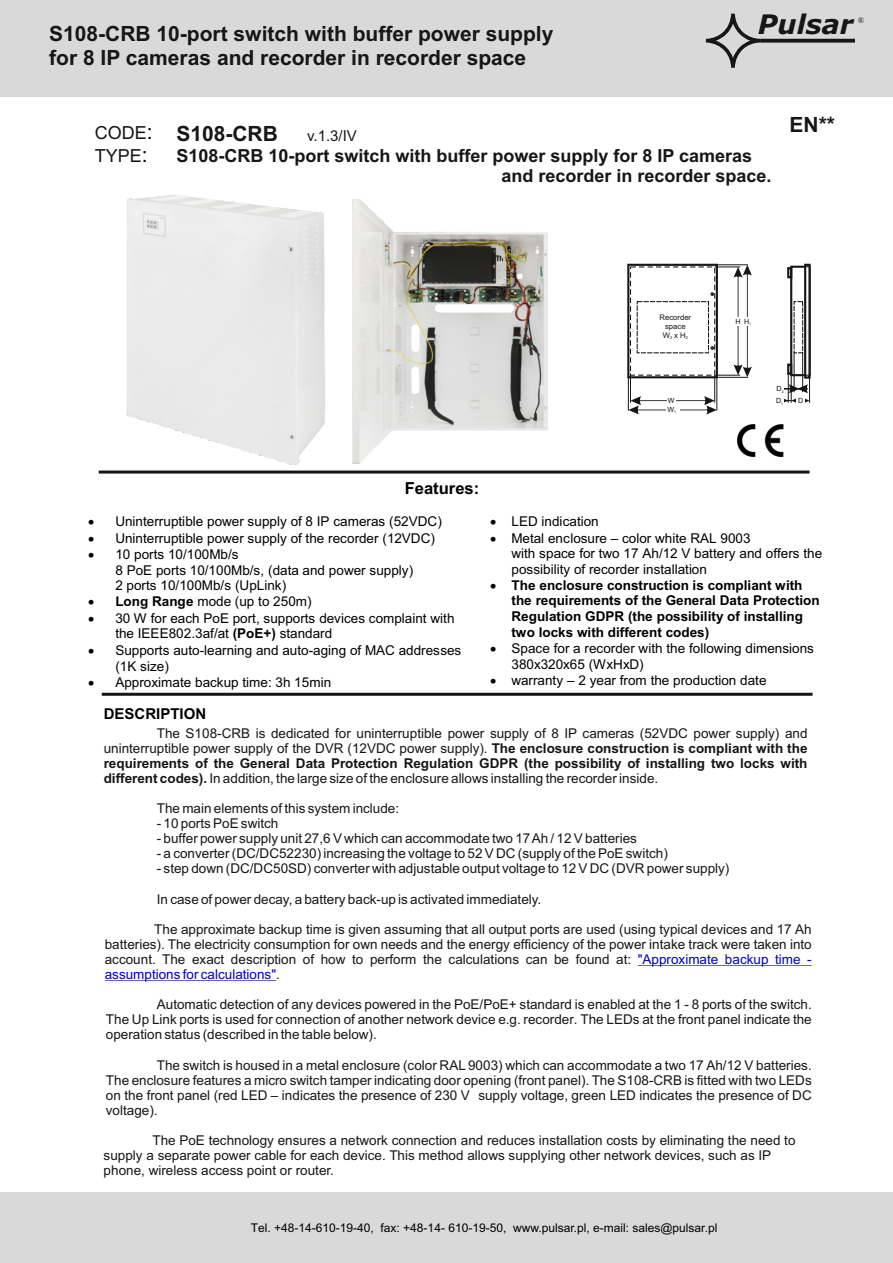
<style>
.page{position:relative;width:893px;height:1263px;background:#fff}
.page>*{position:absolute;margin:0;border:0;box-sizing:border-box;transform-origin:0 0}
.t1{font:italic 700 27px "Verdana";color:#151616}
.t2{font:700 21px/23.4px "Arial";color:#151616}
.t3{font:21px/23.4px "Arial";color:#000}
.t4{font:700 18px/20.1px "Arial";color:#151616}
.t5{font:18px/23.4px "Arial";color:#151616}
.t6{font:700 16.5px "Arial";color:#000}
.t7{font:700 15px "Arial";color:#000}
.t8{font:15px "Arial";color:#151616}
.t9{font:13.5px/15.1px "Arial";color:#151616;text-align:justify}
.t10{font:13.5px/15.5px "Arial";color:#000}
.t11{font:700 13.5px/15.6px "Arial";color:#000}
.t12{font:13.5px "Arial";color:#0000c4}
.t13{font:12px "Arial";color:#000}
.t14{font:8.55px "Times New Roman";color:#151616}
.t15{font:7.65px/8.6px "Arial";color:#151616;text-align:center}
.t16{font:7.2px "Arial";color:#151616}
.s1{font-weight:700}
.s2{color:#0000c4}
</style>
<div class="page">
<hr style="left:638px;top:965px;width:174px;height:1px;background:#0000c4">
<hr style="left:105px;top:980px;width:171px;height:1px;background:#0000c4">
<hr style="left:99px;top:470px;width:710px;height:3px;background:#151616">
<hr style="left:102px;top:693px;width:711px;height:3px;background:#151616">
<div style="left:0;top:1192px;width:893px;height:71px;background:#d9d9da"></div>
<div style="left:0;top:0;width:893px;height:97px;background:#d9d9da"></div>
<svg style="left:706px;top:14px;width:54px;height:54px"></svg>
<svg style="left:760px;top:39px;width:95px;height:4px"></svg>
<img style="left:737px;top:424px;width:47px;height:33px">
<hr style="left:717px;top:264px;width:31px;height:1px;background:#151616">
<svg style="left:784px;top:263px;width:27px;height:140px"></svg>
<svg style="left:628px;top:265px;width:124px;height:149px"></svg>
<img style="left:126px;top:195px;width:199px;height:271px">
<img style="left:352px;top:199px;width:196px;height:264px">
<h2 class="t2" style="left:49px;top:24px;width:506px">S108-CRB 10-port switch with buffer power supply for 8 IP cameras and recorder in recorder space</h2>
<h1 class="t1" style="left:758px;top:13px;width:97px">Pulsar</h1>
<p class="t14" style="left:858px;top:17px;width:8px">®</p>
<h3 class="t5" style="left:95px;top:123px;width:54px">CODE<br>TYPE</h3>
<h2 class="t3" style="left:142px;top:122px;width:12px">: :</h2>
<h2 class="t2" style="left:176px;top:124px;width:103px">S108-CRB</h2>
<p class="t8" style="left:307px;top:130px;width:51px">v.1.3/IV</p>
<h3 class="t4" style="left:501px;top:147px;width:272px;text-indent:-325px">S108-CRB 10-port switch with buffer power supply for 8 IP cameras and recorder in recorder space.</h3>
<h2 class="t2" style="left:789px;top:115px;width:47px">EN**</h2>
<p class="t15" style="left:659px;top:314px;width:33px">Recorder space<br>W<sub>2</sub> x H<sub>2</sub></p>
<p class="t16" style="left:668px;top:398px;width:8px">W</p>
<p class="t16" style="left:667px;top:407px;width:10px">W<sub>1</sub></p>
<p class="t16" style="left:735px;top:319px;width:7px">H</p>
<p class="t16" style="left:744px;top:319px;width:9px">H<sub>1</sub></p>
<p class="t16" style="left:776px;top:386px;width:9px">D<sub>2</sub></p>
<p class="t16" style="left:776px;top:398px;width:9px">D<sub>1</sub></p>
<p class="t16" style="left:798px;top:398px;width:7px">D</p>
<p class="t6" style="left:405px;top:482px;width:76px">Features:</p>
<p class="t10" style="left:88px;top:515px;width:355px">• Uninterruptible power supply of 8 IP cameras (52VDC)</p>
<p class="t10" style="left:88px;top:531px;width:348px">• Uninterruptible power supply of the recorder (12VDC)</p>
<p class="t10" style="left:115px;top:548px;width:299px;text-indent:-27px">• 10 ports 10/100Mb/s<br>8 PoE ports 10/100Mb/s, (data and power supply)<br>2 ports 10/100Mb/s (UpLink)</p>
<p class="t10" style="left:88px;top:595px;width:225px">• <span class="s1">Long Range</span> mode (up to 250m)</p>
<p class="t10" style="left:115px;top:612px;width:341px;text-indent:-27px">• 30 W for each PoE port, supports devices complaint with the IEEE802.3af/at <span class="s1">(PoE+)</span> standard</p>
<p class="t10" style="left:115px;top:644px;width:348px;text-indent:-27px">• Supports auto-learning and auto-aging of MAC addresses (1K size)</p>
<p class="t10" style="left:88px;top:676px;width:244px">• Approximate backup time: 3h 15min</p>
<p class="t10" style="left:490px;top:515px;width:110px">• LED indication</p>
<p class="t10" style="left:511px;top:531px;width:312px;text-indent:-21px">• Metal enclosure – color white RAL 9003<br>with space for two 17 Ah/12 V battery and offers the possibility of recorder installation</p>
<p class="t11" style="left:511px;top:579px;width:310px;text-indent:-21px">• The enclosure construction is compliant with the requirements of the General Data Protection Regulation GDPR (the possibility of installing two locks with different codes)</p>
<p class="t10" style="left:511px;top:642px;width:304px;text-indent:-21px">• Space for a recorder with the following dimensions<br>380x320x65 (WxHxD)</p>
<p class="t10" style="left:490px;top:674px;width:278px">• warranty – 2 year from the production date</p>
<p class="t7" style="left:104px;top:708px;width:104px">DESCRIPTION</p>
<p class="t9" style="left:104px;top:727px;width:705px;text-indent:53px">The S108-CRB is dedicated for uninterruptible power supply of 8 IP cameras (52VDC power supply) and uninterruptible power supply of the DVR (12VDC power supply). <span class="s1">The enclosure construction is compliant with the requirements of the General Data Protection Regulation GDPR (the possibility of installing two locks with different codes).</span> In addition, the large size of the enclosure allows installing the recorder inside.</p>
<p class="t9" style="left:157px;top:802px;width:244px">The main elements of this system include:</p>
<p class="t9" style="left:157px;top:817px;width:123px">- 10 ports PoE switch</p>
<p class="t9" style="left:157px;top:832px;width:482px">- buffer power supply unit 27,6 V which can accommodate two 17 Ah / 12 V batteries</p>
<p class="t9" style="left:157px;top:847px;width:512px">- a converter (DC/DC52230) increasing the voltage to 52 V DC (supply of the PoE switch)</p>
<p class="t9" style="left:157px;top:862px;width:574px">- step down (DC/DC50SD) converter with adjustable output voltage to 12 V DC (DVR power supply)</p>
<p class="t9" style="left:157px;top:892px;width:386px">In case of power decay, a battery back-up is activated immediately.</p>
<p class="t9" style="left:105px;top:923px;width:708px;text-align:left;text-indent:50px">The approximate backup time is given assuming that all output ports are used (using typical devices and 17 Ah batteries). The electricity consumption for own needs and the energy efficiency of the power intake track were taken into account. The exact description of how to perform the calculations can be found at:<br><span class="s2">assumptions for calculations"</span>.</p>
<p class="t9" style="left:106px;top:998px;width:707px;text-indent:51px">Automatic detection of any devices powered in the PoE/PoE+ standard is enabled at the 1 - 8 ports of the switch.<br>The Up Link ports is used for connection of another network device e.g. recorder. The LEDs at the front panel indicate the operation status (described in the table below).</p>
<p class="t9" style="left:106px;top:1058px;width:707px;text-indent:51px">The switch is housed in a metal enclosure (color RAL 9003) which can accommodate a two 17 Ah/12 V batteries.<br>The enclosure features a micro switch tamper indicating door opening (front panel). The S108-CRB is fitted with two LEDs on the front panel (red LED – indicates the presence of 230 V supply voltage, green LED indicates the presence of DC voltage).</p>
<p class="t9" style="left:104px;top:1134px;width:693px;text-align:left;text-indent:49px">The PoE technology ensures a network connection and reduces installation costs by eliminating the need to supply a separate power cable for each device. This method allows supplying other network devices, such as IP phone, wireless access point or router.</p>
<p class="t12" style="left:638px;top:954px;width:175px">"Approximate backup time -</p>
<p class="t13" style="left:251px;top:1224px;width:468px">Tel. +48-14-610-19-40, fax: +48-14- 610-19-50, www.pulsar.pl, e-mail: sales@pulsar.pl</p>
</div>
